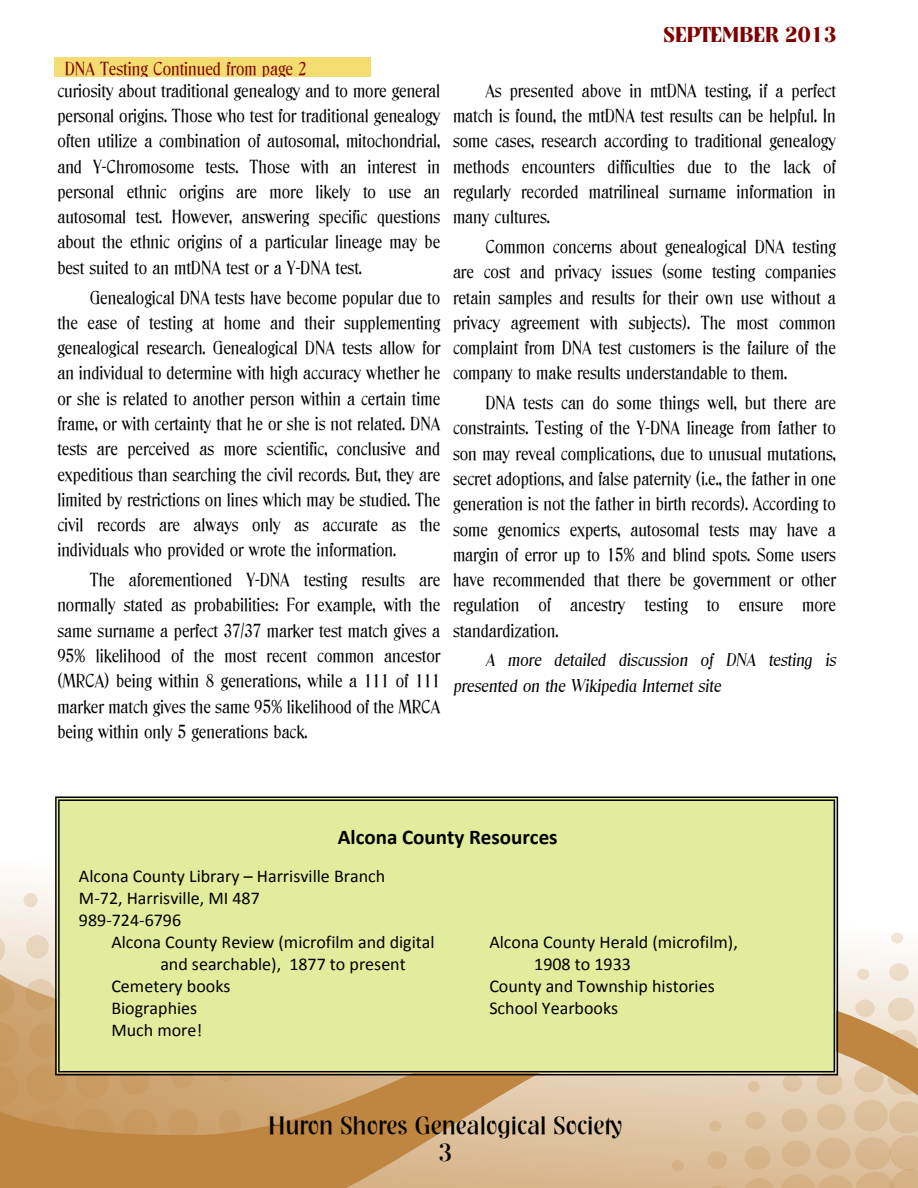
<style>
.page{position:relative;width:918px;height:1188px;background:#fff}
.page>*{position:absolute;margin:0;border:0;box-sizing:border-box;transform-origin:0 0}
.t1{font:24px/27.6px "Tennessee SF";color:#000;text-align:center}
.t2{font:700 21px "Calibri";color:#000}
.t3{font:21px "Tennessee SF Bold";color:#800000}
.t4{font:18px/25.3px "Blue Ridge SF";color:#000;text-align:justify}
.t5{font:18px/22px "Calibri";color:#000}
.t6{font:18px/25.3px "Blue Ridge SF Italic";color:#000}
.t7{font:18px "Blue Ridge SF";color:#800000}
</style>
<div class="page">
<img style="left:0;top:853px;width:904px;height:98px">
<div style="left:891px;top:932px;width:12px;height:12px;background:#be8641;border-radius:50%;opacity:.2"></div>
<img style="left:0;top:951px;width:918px;height:33px">
<svg style="left:0;top:984px;width:918px;height:204px;background:#d0aa7a"></svg>
<div style="left:54px;top:57px;width:316px;height:19px;background:#f3dd71"></div>
<div style="left:55px;top:796px;width:783px;height:279px;background:#e3ec9d"></div>
<p class="t7" style="left:65px;top:59px;width:243px">DNA Testing Continued from page 2</p>
<p class="t4" style="left:57px;top:78px;width:384px">curiosity about traditional genealogy and to more general personal origins. Those who test for traditional genealogy often utilize a combination of autosomal, mitochondrial, and Y-Chromosome tests. Those with an interest in personal ethnic origins are more likely to use an autosomal test. However, answering specific questions about the ethnic origins of a particular lineage may be best suited to an mtDNA test or a Y-DNA test.</p>
<p class="t4" style="left:57px;top:285px;width:384px;text-indent:32px">Genealogical DNA tests have become popular due to the ease of testing at home and their supplementing genealogical research. Genealogical DNA tests allow for an individual to determine with high accuracy whether he or she is related to another person within a certain time frame, or with certainty that he or she is not related. DNA tests are perceived as more scientific, conclusive and expeditious than searching the civil records. But, they are limited by restrictions on lines which may be studied. The civil records are always only as accurate as the individuals who provided or wrote the information.</p>
<p class="t4" style="left:57px;top:567px;width:384px;text-indent:32px">The aforementioned Y-DNA testing results are normally stated as probabilities: For example, with the same surname a perfect 37/37 marker test match gives a 95% likelihood of the most recent common ancestor (MRCA) being within 8 generations, while a 111 of 111 marker match gives the same 95% likelihood of the MRCA being within only 5 generations back.</p>
<p class="t3" style="left:663px;top:27px;width:175px">SEPTEMBER 2013</p>
<p class="t4" style="left:453px;top:78px;width:384px;text-indent:32px">As presented above in mtDNA testing, if a perfect match is found, the mtDNA test results can be helpful. In some cases, research according to traditional genealogy methods encounters difficulties due to the lack of regularly recorded matrilineal surname information in many cultures.</p>
<p class="t4" style="left:453px;top:234px;width:384px;text-indent:32px">Common concerns about genealogical DNA testing are cost and privacy issues (some testing companies retain samples and results for their own use without a privacy agreement with subjects). The most common complaint from DNA test customers is the failure of the company to make results understandable to them.</p>
<p class="t4" style="left:453px;top:390px;width:384px;text-indent:32px">DNA tests can do some things well, but there are constraints. Testing of the Y-DNA lineage from father to son may reveal complications, due to unusual mutations, secret adoptions, and false paternity (i.e., the father in one generation is not the father in birth records). According to some genomics experts, autosomal tests may have a margin of error up to 15% and blind spots. Some users have recommended that there be government or other regulation of ancestry testing to ensure more standardization.</p>
<p class="t6" style="left:453px;top:649px;width:384px;text-indent:32px">A more detailed discussion of DNA testing is presented on the Wikipedia Internet site</p>
<p class="t2" style="left:338px;top:829px;width:221px">Alcona County Resources</p>
<p class="t5" style="left:79px;top:866px;width:308px">Alcona County Library – Harrisville Branch<br>M-72, Harrisville, MI 487<br>989-724-6796</p>
<p class="t5" style="left:111px;top:932px;width:325px">Alcona County Review (microfilm and digital</p>
<p class="t5" style="left:489px;top:932px;width:250px">Alcona County Herald (microfilm),</p>
<p class="t5" style="left:160px;top:954px;width:247px">and searchable), 1877 to present</p>
<p class="t5" style="left:534px;top:954px;width:98px">1908 to 1933</p>
<p class="t5" style="left:111px;top:976px;width:121px">Cemetery books</p>
<p class="t5" style="left:489px;top:976px;width:227px">County and Township histories</p>
<p class="t5" style="left:111px;top:998px;width:87px">Biographies</p>
<p class="t5" style="left:489px;top:998px;width:130px">School Yearbooks</p>
<p class="t5" style="left:111px;top:1020px;width:93px">Much more!</p>
<h1 class="t1" style="left:269px;top:1112px;width:355px">Huron Shores Genealogical Society<br>3</h1>
</div>
